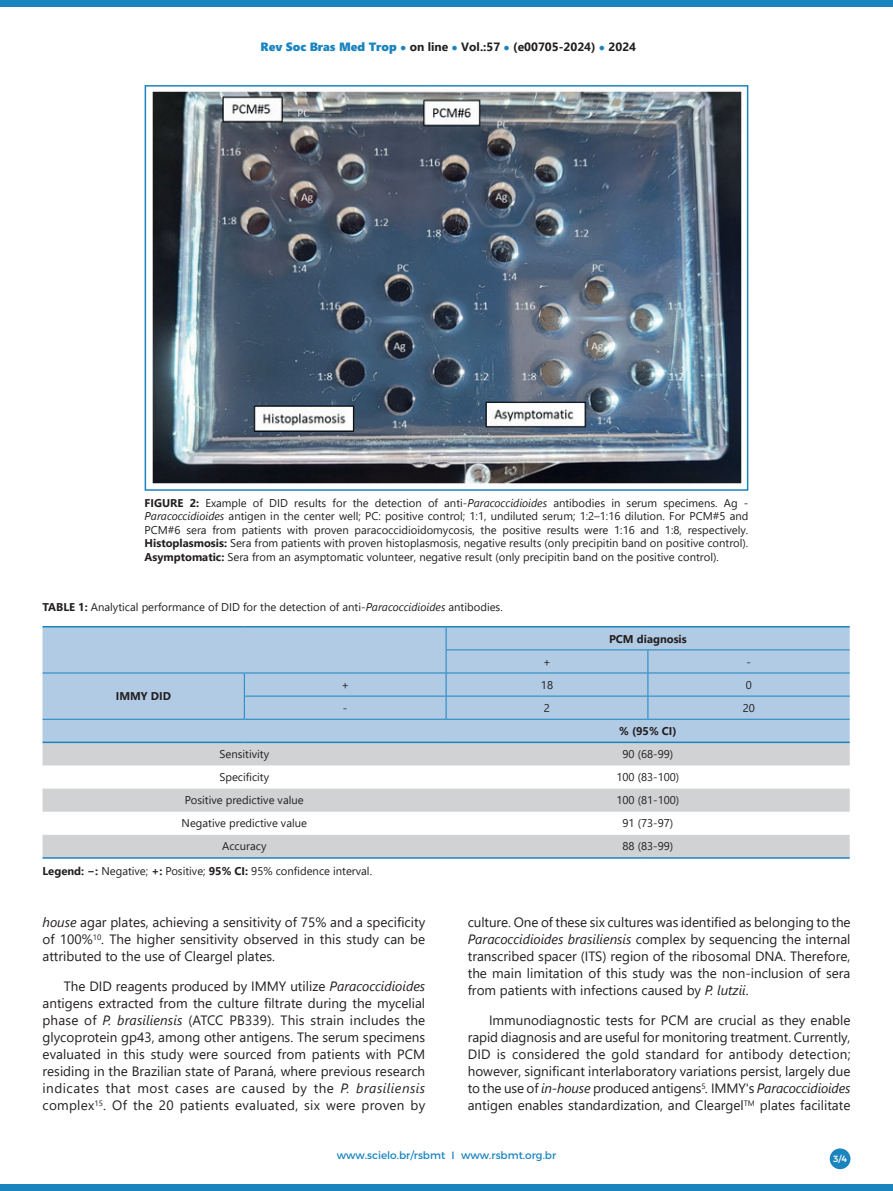
<style>
.page{position:relative;width:893px;height:1191px;background:#fff}
.page>*{position:absolute;margin:0;border:0;box-sizing:border-box;transform-origin:0 0}
.t1{font:13.5px/17px "Segoe UI";color:#231f20;text-align:justify}
.t2{font:700 12px "Segoe UI";color:#231f20}
.t3{font:11.25px/13.5px "Segoe UI";color:#231f20;text-align:justify}
.t4{font:700 11.25px "Segoe UI";color:#231f20}
.t5{font:10.5px "Montserrat";color:#1a84bf}
.t6{font:500 9px "Montserrat";color:#fff}
.s1{font-family:"Segoe UI Black";font-weight:400;color:#1a84bf}
.s2{font-weight:400;font-size:10.5px;color:#1a84bf}
.s3{font-weight:700}
.s4{font-style:italic}
</style>
<div class="page">
<div style="left:0;top:0;width:893px;height:6px;background:#1a84bf"></div>
<div style="left:0;top:1184px;width:893px;height:7px;background:#1a84bf"></div>
<div style="left:830px;top:1148px;width:20px;height:21px;background:#1a84bf;border-radius:50%"></div>
<img style="left:152px;top:88px;width:593px;height:398px">
<div style="left:145px;top:85px;width:603px;height:406px;border:2px solid #1a84bf"></div>
<div style="left:43px;top:627px;width:807px;height:114px;background:#b2cbe4"></div>
<svg style="left:43px;top:743px;width:807px;height:114px;fill:#d1d2d4"></svg>
<hr style="left:43px;top:626px;width:201px;height:1px;background:#1a84bf">
<hr style="left:244px;top:626px;width:202px;height:1px;background:#1a84bf">
<hr style="left:446px;top:626px;width:202px;height:1px;background:#1a84bf">
<hr style="left:648px;top:626px;width:202px;height:1px;background:#1a84bf">
<hr style="left:43px;top:857px;width:201px;height:1px;background:#1a84bf">
<hr style="left:244px;top:857px;width:202px;height:1px;background:#1a84bf">
<hr style="left:446px;top:857px;width:202px;height:1px;background:#1a84bf">
<hr style="left:648px;top:857px;width:202px;height:1px;background:#1a84bf">
<hr style="left:446px;top:649px;width:202px;height:1px;background:#1a84bf">
<hr style="left:648px;top:649px;width:202px;height:1px;background:#1a84bf">
<hr style="left:446px;top:672px;width:202px;height:1px;background:#1a84bf">
<hr style="left:648px;top:672px;width:202px;height:1px;background:#1a84bf">
<hr style="left:446px;top:695px;width:202px;height:1px;background:#1a84bf">
<svg style="left:446px;top:627px;width:1px;height:92px"></svg>
<hr style="left:648px;top:695px;width:202px;height:1px;background:#1a84bf">
<hr style="left:446px;top:719px;width:202px;height:1px;background:#1a84bf">
<hr style="left:648px;top:719px;width:202px;height:1px;background:#1a84bf">
<hr style="left:244px;top:672px;width:202px;height:1px;background:#1a84bf">
<hr style="left:244px;top:695px;width:202px;height:1px;background:#1a84bf">
<hr style="left:244px;top:719px;width:202px;height:1px;background:#1a84bf">
<hr style="left:43px;top:672px;width:201px;height:1px;background:#1a84bf">
<hr style="left:43px;top:719px;width:201px;height:1px;background:#1a84bf">
<svg style="left:647px;top:650px;width:1px;height:69px"></svg>
<hr style="left:43px;top:741px;width:201px;height:2px;background:#1a84bf">
<hr style="left:244px;top:741px;width:202px;height:2px;background:#1a84bf">
<hr style="left:446px;top:741px;width:202px;height:2px;background:#1a84bf">
<hr style="left:648px;top:741px;width:202px;height:2px;background:#1a84bf">
<svg style="left:244px;top:673px;width:1px;height:46px"></svg>
<p class="t2" style="left:261px;top:35px;width:377px"><span class="s1">Rev Soc Bras Med Trop</span> <span class="s2">●</span> on line <span class="s2">●</span> Vol.:57 <span class="s2">●</span> (e00705-2024) <span class="s2">●</span> 2024</p>
<p class="t3" style="left:145px;top:495px;width:605px"><span class="s3">FIGURE 2:</span> Example of DID results for the detection of anti-<span class="s4">Paracoccidioides</span> antibodies in serum specimens. Ag - <span class="s4">Paracoccidioides</span> antigen in the center well; PC: positive control; 1:1, undiluted serum; 1:2–1:16 dilution. For PCM#5 and PCM#6 sera from patients with proven paracoccidioidomycosis, the positive results were 1:16 and 1:8, respectively.<br><span class="s3">Histoplasmosis:</span> Sera from patients with proven histoplasmosis, negative results (only precipitin band on positive control).<br><span class="s3">Asymptomatic:</span> Sera from an asymptomatic volunteer, negative result (only precipitin band on the positive control).</p>
<p class="t3" style="left:43px;top:600px;width:462px"><span class="s3">TABLE 1:</span> Analytical performance of DID for the detection of anti-<span class="s4">Paracoccidioides</span> antibodies.</p>
<p class="t4" style="left:609px;top:628px;width:79px">PCM diagnosis</p>
<p class="t3" style="left:543px;top:654px;width:9px">+</p>
<p class="t3" style="left:747px;top:654px;width:6px">-</p>
<p class="t4" style="left:116px;top:685px;width:57px">IMMY DID</p>
<p class="t3" style="left:341px;top:677px;width:9px">+</p>
<p class="t3" style="left:541px;top:677px;width:14px">18</p>
<p class="t3" style="left:746px;top:677px;width:8px">0</p>
<p class="t3" style="left:343px;top:700px;width:6px">-</p>
<p class="t3" style="left:544px;top:700px;width:8px">2</p>
<p class="t3" style="left:743px;top:700px;width:14px">20</p>
<p class="t4" style="left:619px;top:720px;width:59px">% (95% CI)</p>
<p class="t3" style="left:219px;top:746px;width:51px">Sensitivity</p>
<p class="t3" style="left:622px;top:746px;width:52px">90 (68-99)</p>
<p class="t3" style="left:219px;top:769px;width:51px">Specificity</p>
<p class="t3" style="left:616px;top:769px;width:64px">100 (83-100)</p>
<p class="t3" style="left:185px;top:792px;width:120px">Positive predictive value</p>
<p class="t3" style="left:616px;top:792px;width:64px">100 (81-100)</p>
<p class="t3" style="left:182px;top:815px;width:127px">Negative predictive value</p>
<p class="t3" style="left:622px;top:815px;width:52px">91 (73-97)</p>
<p class="t3" style="left:222px;top:838px;width:46px">Accuracy</p>
<p class="t3" style="left:622px;top:838px;width:52px">88 (83-99)</p>
<p class="t3" style="left:43px;top:863px;width:331px"><span class="s3">Legend: −:</span> Negative; <span class="s3">+:</span> Positive; <span class="s3">95% CI:</span> 95% confidence interval.</p>
<p class="t1" style="left:43px;top:912px;width:384px"><span class="s4">house</span> agar plates, achieving a sensitivity of 75% and a specificity of 100%<sup>10</sup>. The higher sensitivity observed in this study can be attributed to the use of Cleargel plates.</p>
<p class="t1" style="left:43px;top:976px;width:384px;text-indent:21px">The DID reagents produced by IMMY utilize <span class="s4">Paracoccidioides </span>antigens extracted from the culture filtrate during the mycelial phase of <span class="s4">P. brasiliensis</span> (ATCC PB339). This strain includes the glycoprotein gp43, among other antigens. The serum specimens evaluated in this study were sourced from patients with PCM residing in the Brazilian state of Paraná, where previous research indicates that most cases are caused by the <span class="s4">P. brasiliensis </span>complex<sup>15</sup>. Of the 20 patients evaluated, six were proven by</p>
<p class="t1" style="left:468px;top:912px;width:384px">culture. One of these six cultures was identified as belonging to the <span class="s4">Paracoccidioides brasiliensis</span> complex by sequencing the internal transcribed spacer (ITS) region of the ribosomal DNA. Therefore, the main limitation of this study was the non-inclusion of sera from patients with infections caused by <span class="s4">P. lutzii</span>.</p>
<p class="t1" style="left:468px;top:1010px;width:384px;text-indent:21px">Immunodiagnostic tests for PCM are crucial as they enable rapid diagnosis and are useful for monitoring treatment. Currently, DID is considered the gold standard for antibody detection; however, significant interlaboratory variations persist, largely due to the use of <span class="s4">in-house</span> produced antigens<sup>5</sup><span class="s4">.</span> IMMY's <span class="s4">Paracoccidioides </span>antigen enables standardization, and Cleargel<sup>TM</sup> plates facilitate</p>
<p class="t5" style="left:337px;top:1146px;width:221px">www.scielo.br/rsbmt I www.rsbmt.org.br</p>
<p class="t6" style="left:833px;top:1151px;width:16px">3/4</p>
</div>
